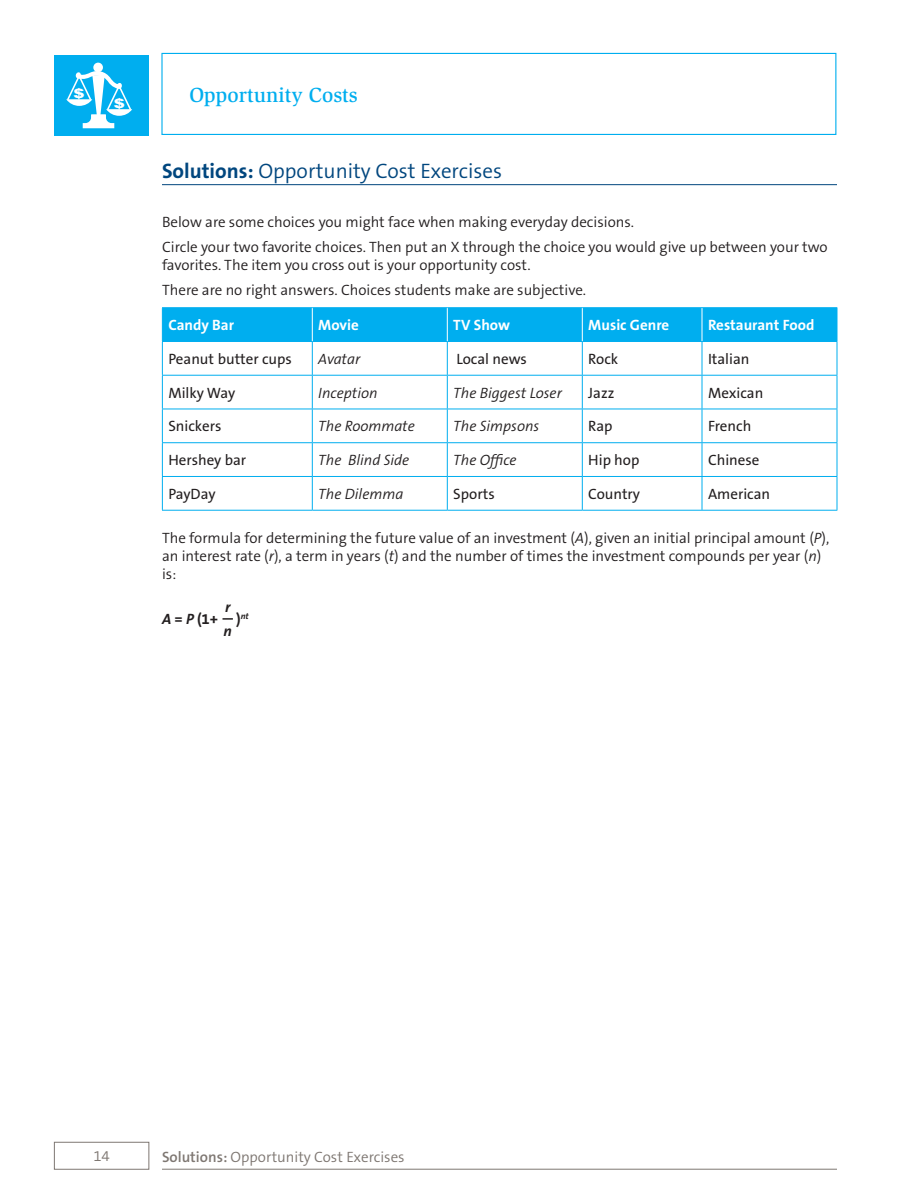
<style>
.page{position:relative;width:918px;height:1188px;background:#fff}
.page>*{position:absolute;margin:0;border:0;box-sizing:border-box;transform-origin:0 0}
.t1{font:300 21px "The Sans B4";color:#00467e}
.t2{font:500 21px "Slimbach LT";color:#00aeef}
.t3{font:300 15px/24.8px "The Sans B4";color:#231f20}
.t4{font:15px "The Sans B5 Plain";color:#231f20}
.t5{font:italic 300 15px "The Sans B4";color:#231f20}
.t6{font:700 15px "The Sans B7";color:#fff}
.t7{font:300 15px "The Sans B4";color:#7e7772}
.t8{font:700 15px "The Sans B7";color:#231f20}
.t9{font:italic 700 15px "The Sans B7";color:#231f20}
.t10{font:900 13.05px "Arial";color:#fff;scale:1.28 1}
.s1{font-family:"The Sans B7";font-weight:700}
.s2{font-style:italic}
.s3{font-family:"The Sans B6";font-weight:600}
</style>
<div class="page">
<div style="left:54px;top:1142px;width:95px;height:28px;border:1px solid #7e7772"></div>
<hr style="left:162px;top:1169px;width:675px;height:1px;background:#7e7772">
<div style="left:163px;top:308px;width:674px;height:33px;background:#00aeef"></div>
<hr style="left:162px;top:342px;width:1px;height:33px;background:#00aeef">
<hr style="left:312px;top:342px;width:1px;height:33px;background:#00aeef">
<hr style="left:447px;top:342px;width:1px;height:33px;background:#00aeef">
<hr style="left:582px;top:342px;width:1px;height:33px;background:#00aeef">
<hr style="left:702px;top:342px;width:1px;height:33px;background:#00aeef">
<hr style="left:837px;top:342px;width:1px;height:33px;background:#00aeef">
<hr style="left:162px;top:375px;width:150px;height:1px;background:#00aeef">
<hr style="left:162px;top:376px;width:1px;height:33px;background:#00aeef">
<hr style="left:312px;top:375px;width:135px;height:1px;background:#00aeef">
<hr style="left:312px;top:376px;width:1px;height:33px;background:#00aeef">
<hr style="left:447px;top:375px;width:135px;height:1px;background:#00aeef">
<hr style="left:447px;top:376px;width:1px;height:33px;background:#00aeef">
<hr style="left:582px;top:375px;width:120px;height:1px;background:#00aeef">
<hr style="left:582px;top:376px;width:1px;height:33px;background:#00aeef">
<hr style="left:702px;top:375px;width:135px;height:1px;background:#00aeef">
<hr style="left:702px;top:376px;width:1px;height:33px;background:#00aeef">
<hr style="left:837px;top:376px;width:1px;height:33px;background:#00aeef">
<hr style="left:162px;top:409px;width:150px;height:1px;background:#00aeef">
<hr style="left:162px;top:409px;width:1px;height:33px;background:#00aeef">
<hr style="left:312px;top:409px;width:135px;height:1px;background:#00aeef">
<hr style="left:312px;top:409px;width:1px;height:33px;background:#00aeef">
<hr style="left:447px;top:409px;width:135px;height:1px;background:#00aeef">
<hr style="left:447px;top:409px;width:1px;height:33px;background:#00aeef">
<hr style="left:582px;top:409px;width:120px;height:1px;background:#00aeef">
<hr style="left:582px;top:409px;width:1px;height:33px;background:#00aeef">
<hr style="left:702px;top:409px;width:135px;height:1px;background:#00aeef">
<hr style="left:702px;top:409px;width:1px;height:33px;background:#00aeef">
<hr style="left:837px;top:409px;width:1px;height:33px;background:#00aeef">
<hr style="left:162px;top:442px;width:150px;height:1px;background:#00aeef">
<hr style="left:162px;top:443px;width:1px;height:33px;background:#00aeef">
<hr style="left:312px;top:442px;width:135px;height:1px;background:#00aeef">
<hr style="left:312px;top:443px;width:1px;height:33px;background:#00aeef">
<hr style="left:447px;top:442px;width:135px;height:1px;background:#00aeef">
<hr style="left:447px;top:443px;width:1px;height:33px;background:#00aeef">
<hr style="left:582px;top:442px;width:120px;height:1px;background:#00aeef">
<hr style="left:582px;top:443px;width:1px;height:33px;background:#00aeef">
<hr style="left:702px;top:442px;width:135px;height:1px;background:#00aeef">
<hr style="left:702px;top:443px;width:1px;height:33px;background:#00aeef">
<hr style="left:837px;top:443px;width:1px;height:33px;background:#00aeef">
<hr style="left:162px;top:476px;width:150px;height:1px;background:#00aeef">
<hr style="left:162px;top:477px;width:1px;height:33px;background:#00aeef">
<hr style="left:312px;top:476px;width:135px;height:1px;background:#00aeef">
<hr style="left:312px;top:477px;width:1px;height:33px;background:#00aeef">
<hr style="left:447px;top:476px;width:135px;height:1px;background:#00aeef">
<hr style="left:447px;top:477px;width:1px;height:33px;background:#00aeef">
<hr style="left:582px;top:476px;width:120px;height:1px;background:#00aeef">
<hr style="left:582px;top:477px;width:1px;height:33px;background:#00aeef">
<hr style="left:702px;top:476px;width:135px;height:1px;background:#00aeef">
<hr style="left:702px;top:477px;width:1px;height:33px;background:#00aeef">
<hr style="left:837px;top:477px;width:1px;height:33px;background:#00aeef">
<hr style="left:162px;top:510px;width:150px;height:1px;background:#00aeef">
<hr style="left:312px;top:510px;width:135px;height:1px;background:#00aeef">
<hr style="left:447px;top:510px;width:135px;height:1px;background:#00aeef">
<hr style="left:582px;top:510px;width:120px;height:1px;background:#00aeef">
<hr style="left:702px;top:510px;width:135px;height:1px;background:#00aeef">
<hr style="left:162px;top:307px;width:150px;height:1px;background:#00aeef">
<hr style="left:162px;top:308px;width:1px;height:33px;background:#00aeef">
<hr style="left:312px;top:307px;width:135px;height:1px;background:#00aeef">
<hr style="left:447px;top:307px;width:135px;height:1px;background:#00aeef">
<hr style="left:582px;top:307px;width:120px;height:1px;background:#00aeef">
<hr style="left:702px;top:307px;width:135px;height:1px;background:#00aeef">
<hr style="left:837px;top:308px;width:1px;height:33px;background:#00aeef">
<hr style="left:162px;top:341px;width:150px;height:1px;background:#00aeef">
<hr style="left:312px;top:341px;width:135px;height:1px;background:#00aeef">
<hr style="left:447px;top:341px;width:135px;height:1px;background:#00aeef">
<hr style="left:582px;top:341px;width:120px;height:1px;background:#00aeef">
<hr style="left:702px;top:341px;width:135px;height:1px;background:#00aeef">
<hr style="left:312px;top:308px;width:1px;height:33px;background:#fff">
<hr style="left:447px;top:308px;width:1px;height:33px;background:#fff">
<hr style="left:582px;top:308px;width:1px;height:33px;background:#fff">
<hr style="left:702px;top:308px;width:1px;height:33px;background:#fff">
<svg style="left:223px;top:618px;width:10px;height:2px"></svg>
<div style="left:161px;top:53px;width:675px;height:82px;border:1px solid #00aeef"></div>
<hr style="left:162px;top:184px;width:675px;height:1px;background:#00467e">
<div style="left:54px;top:55px;width:94px;height:81px;background:#00aeef"></div>
<div style="left:93px;top:63px;width:10px;height:9px;background:#fff;border-radius:50%"></div>
<svg style="left:66px;top:71px;width:66px;height:57px"></svg>
<p class="t10" style="left:73px;top:84px;width:10px">$</p>
<p class="t10" style="left:114px;top:94px;width:10px">$</p>
<h1 class="t2" style="left:190px;top:82px;width:170px">Opportunity Costs</h1>
<h1 class="t1" style="left:162px;top:159px;width:342px"><span class="s1">Solutions:</span> Opportunity Cost Exercises</h1>
<p class="t3" style="left:162px;top:210px;width:667px">Below are some choices you might face when making everyday decisions.<br>Circle your two favorite choices. Then put an X through the choice you would give up between your two</p>
<p class="t3" style="left:162px;top:253px;width:426px">favorites. The item you cross out is your opportunity cost.<br>There are no right answers. Choices students make are subjective.</p>
<p class="t6" style="left:168px;top:317px;width:67px">Candy Bar</p>
<p class="t6" style="left:318px;top:317px;width:42px">Movie</p>
<p class="t6" style="left:453px;top:317px;width:58px">TV Show</p>
<p class="t6" style="left:588px;top:317px;width:82px">Music Genre</p>
<p class="t6" style="left:708px;top:317px;width:108px">Restaurant Food</p>
<p class="t4" style="left:168px;top:351px;width:125px">Peanut butter cups</p>
<p class="t5" style="left:318px;top:351px;width:44px">Avatar</p>
<p class="t4" style="left:457px;top:351px;width:72px">Local news</p>
<p class="t4" style="left:588px;top:351px;width:31px">Rock</p>
<p class="t4" style="left:708px;top:351px;width:43px">Italian</p>
<p class="t4" style="left:168px;top:385px;width:68px">Milky Way</p>
<p class="t5" style="left:318px;top:385px;width:61px">Inception</p>
<p class="t5" style="left:453px;top:385px;width:110px">The Biggest Loser</p>
<p class="t4" style="left:588px;top:385px;width:28px">Jazz</p>
<p class="t4" style="left:708px;top:385px;width:57px">Mexican</p>
<p class="t4" style="left:168px;top:418px;width:55px">Snickers</p>
<p class="t5" style="left:318px;top:418px;width:98px">The Roommate</p>
<p class="t5" style="left:453px;top:418px;width:88px">The Simpsons</p>
<p class="t4" style="left:588px;top:418px;width:26px">Rap</p>
<p class="t4" style="left:708px;top:418px;width:45px">French</p>
<p class="t4" style="left:168px;top:452px;width:79px">Hershey bar</p>
<p class="t5" style="left:318px;top:452px;width:93px">The Blind Side</p>
<p class="t5" style="left:453px;top:452px;width:65px">The Office</p>
<p class="t4" style="left:588px;top:452px;width:53px">Hip hop</p>
<p class="t4" style="left:708px;top:452px;width:53px">Chinese</p>
<p class="t4" style="left:168px;top:486px;width:49px">PayDay</p>
<p class="t5" style="left:318px;top:486px;width:87px">The Dilemma</p>
<p class="t4" style="left:453px;top:486px;width:43px">Sports</p>
<p class="t4" style="left:588px;top:486px;width:53px">Country</p>
<p class="t4" style="left:708px;top:486px;width:64px">American</p>
<p class="t3" style="left:162px;top:529px;width:669px;line-height:18px">The formula for determining the future value of an investment (<span class="s2">A</span>), given an initial principal amount (<span class="s2">P</span>), an interest rate (<span class="s2">r</span>), a term in years (<span class="s2">t</span>) and the number of times the investment compounds per year (<span class="s2">n</span>) is:</p>
<p class="t9" style="left:225px;top:599px;width:7px">r</p>
<p class="t8" style="left:162px;top:611px;width:88px"><span class="s2">A</span> = <span class="s2">P</span> (1+ )<sup>nt</sup></p>
<p class="t9" style="left:224px;top:623px;width:10px">n</p>
<p class="t7" style="left:93px;top:1148px;width:18px">14</p>
<p class="t7" style="left:162px;top:1149px;width:244px"><span class="s3">Solutions:</span> Opportunity Cost Exercises</p>
</div>
